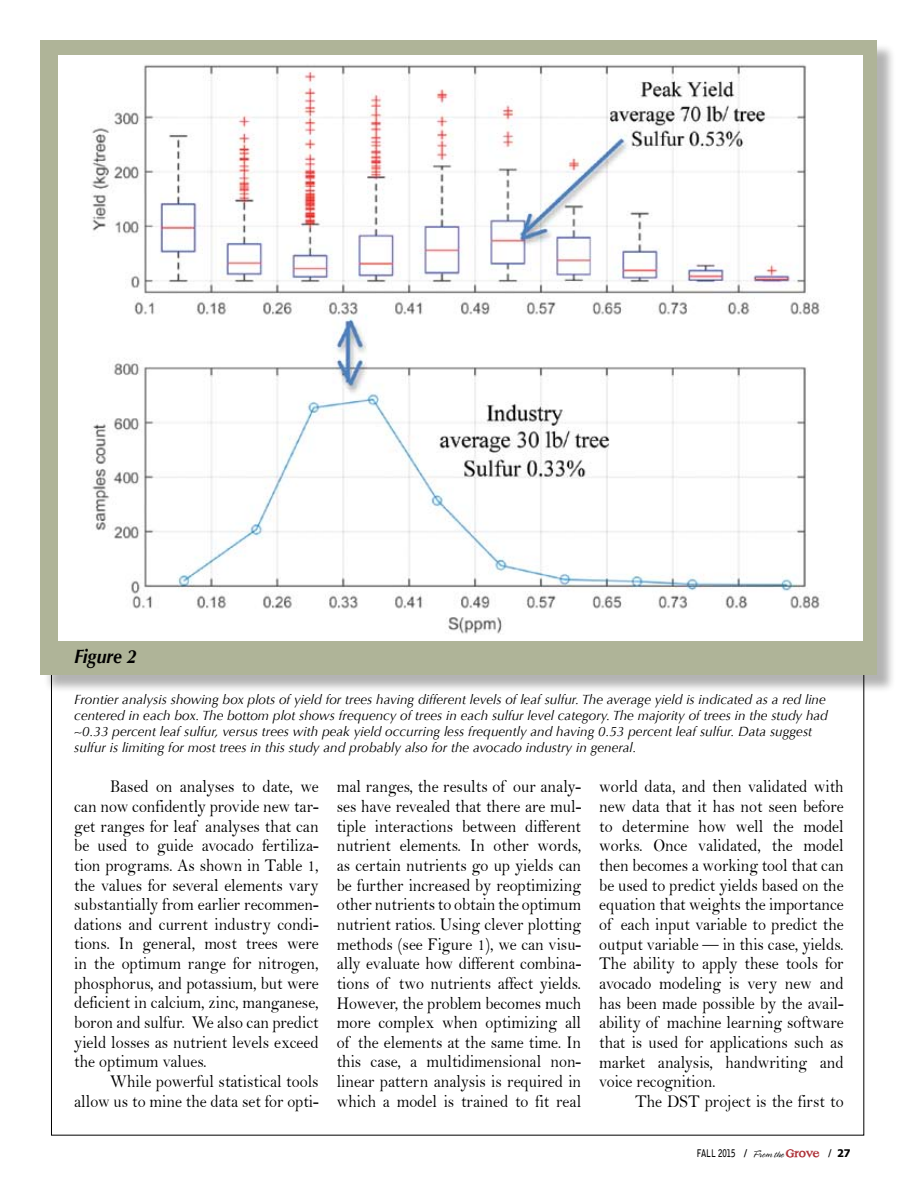
<style>
.page{position:relative;width:918px;height:1188px;background:#fff}
.page>*{position:absolute;margin:0;border:0;box-sizing:border-box;transform-origin:0 0}
.t1{font:italic 700 19.5px "Optima";color:#000;scale:.9 1}
.t2{font:18px/19.6px "Bell";color:#000;text-align:justify;scale:.9 1}
.t3{font:italic 13.5px/16.2px "Optima";color:#000}
.t4{font:700 10.5px "Bell Gothic Std";color:#000;scale:.75 1}
.s1{font-family:"Spring";font-weight:300}
.s2{font-family:"Offset Plain";font-weight:400;font-size:13.5px;color:#ad3037}
.s3{font-family:"Tahoma"}
</style>
<div class="page">
<div style="left:43px;top:43px;width:859px;height:656px;background:#000;opacity:.3"></div>
<div style="left:40px;top:40px;width:838px;height:635px;background:#afb498"></div>
<img style="left:58px;top:56px;width:804px;height:585px">
<p class="t1" style="left:74px;top:645px;width:71px">Figure 2</p>
<p class="t3" style="left:74px;top:691px;width:755px">Frontier analysis showing box plots of yield for trees having different levels of leaf sulfur. The average yield is indicated as a red line centered in each box. The bottom plot shows frequency of trees in each sulfur level category. The majority of trees in the study had ~0.33 percent leaf sulfur, versus trees with peak yield occurring less frequently and having 0.53 percent leaf sulfur. Data suggest sulfur is limiting for most trees in this study and probably also for the avocado industry in general.</p>
<p class="t2" style="left:74px;top:777px;width:273px;text-indent:36px">Based on analyses to date, we can now confidently provide new tar&shy;get ranges for leaf analyses that can be used to guide avocado fertiliza&shy;tion programs. As shown in Table 1, the values for several elements vary substantially from earlier recommen&shy;dations and current industry condi&shy;tions. In general, most trees were in the optimum range for nitrogen, phosphorus, and potassium, but were deficient in calcium, zinc, manganese, boron and sulfur. We also can predict yield losses as nutrient levels exceed the optimum values.</p>
<p class="t2" style="left:74px;top:1071px;width:273px;text-align:right">While powerful statistical tools allow us to mine the data set for opti-</p>
<p class="t2" style="left:337px;top:777px;width:273px">mal ranges, the results of our analy&shy;ses have revealed that there are mul&shy;tiple interactions between different nutrient elements. In other words, as certain nutrients go up yields can be further increased by reoptimizing other nutrients to obtain the optimum nutrient ratios. Using clever plotting methods (see Figure 1), we can visu&shy;ally evaluate how different combina&shy;tions of two nutrients affect yields.<br>However, the problem becomes much more complex when optimizing all of the elements at the same time. In this case, a multidimensional non&shy;linear pattern analysis is required in which a model is trained to fit real</p>
<p class="t2" style="left:599px;top:777px;width:273px">world data, and then validated with new data that it has not seen before to determine how well the model works. Once validated, the model then becomes a working tool that can be used to predict yields based on the equation that weights the importance of each input variable to predict the output variable — in this case, yields.<br>The ability to apply these tools for avocado modeling is very new and has been made possible by the avail&shy;ability of machine learning software that is used for applications such as market analysis, handwriting and voice recognition.</p>
<p class="t2" style="left:635px;top:1091px;width:233px">The DST project is the first to</p>
<p class="t4" style="left:697px;top:1147px;width:207px">FALL 2015 / <span class="s1">From the</span> <span class="s2">Grove</span> / <span class="s3">27</span></p>
</div>
